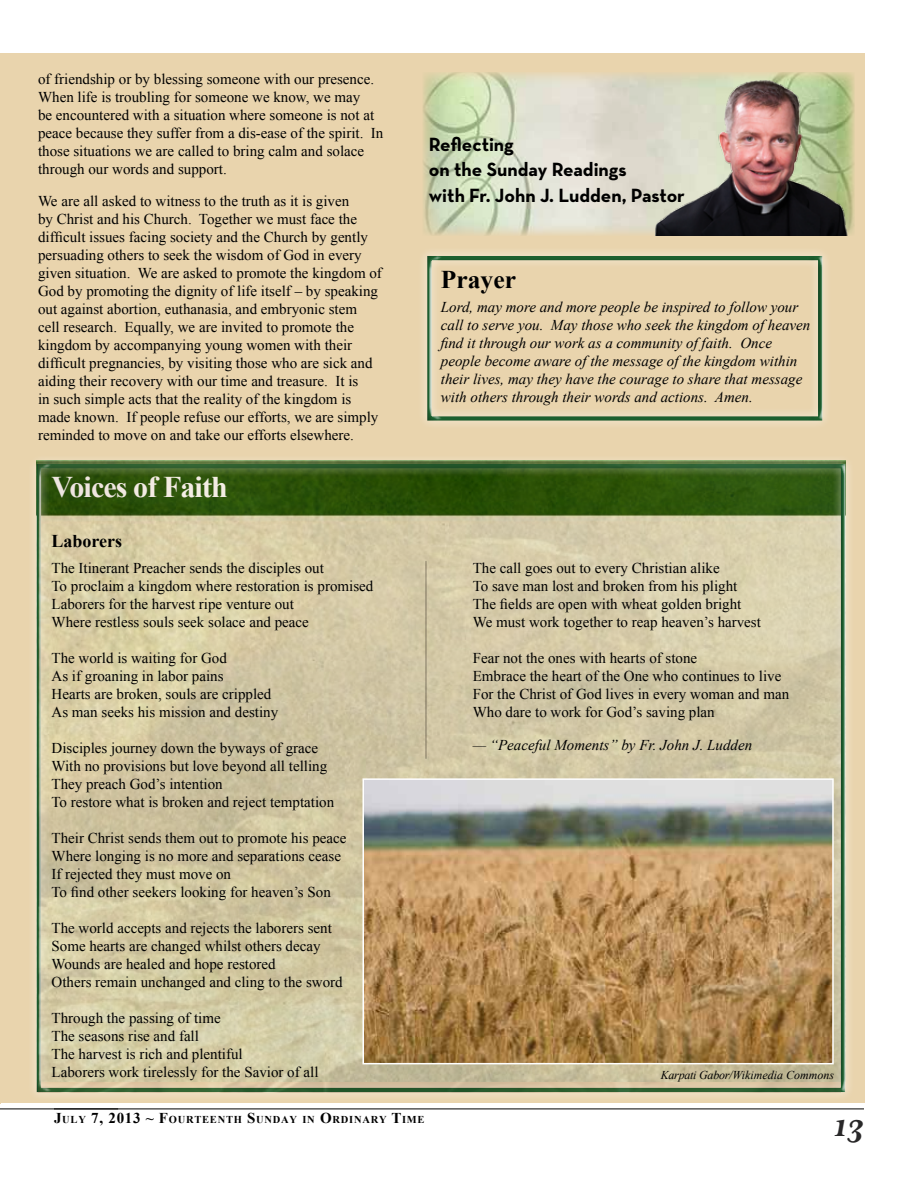
<style>
.page{position:relative;width:918px;height:1188px;background:#fff}
.page>*{position:absolute;margin:0;border:0;box-sizing:border-box;transform-origin:0 0}
.t1{font:italic 700 36px "Mrs Eaves OT";color:#292829}
.t2{font:700 30px "Times New Roman";letter-spacing:-.03em;color:#fff}
.t3{font:700 25.5px "Times New Roman";color:#000}
.t4{font:700 19.5px/25.5px "Neutraface Text";color:#000}
.t5{font:700 18px "Times New Roman";color:#000}
.t6{font:15px/18px "Times New Roman";color:#000}
.t7{font:italic 15px/18px "Times New Roman";color:#000}
.t8{font:italic 12px "Times New Roman";color:#000}
.t9{font:700 10.5px "Times New Roman";letter-spacing:.07em;color:#000}
.s1{font-size:15px}
</style>
<div class="page">
<hr style="left:54px;top:1109px;width:810px;height:1px;background:#000">
<hr style="left:0;top:540px;width:1px;height:563px;background:#e9d4ad">
<img style="left:0;top:53px;width:1px;height:487px">
<div style="left:1px;top:53px;width:864px;height:1050px;background:#e9d4ad"></div>
<hr style="left:0;top:1109px;width:118px;height:1px;background:#000">
<img style="left:423px;top:72px;width:432px;height:163px">
<img style="left:653px;top:80px;width:197px;height:155px">
<div style="left:417px;top:246px;width:415px;height:184px;background:#ebd8b5"></div>
<svg style="left:425px;top:254px;width:396px;height:167px"></svg>
<div style="left:27px;top:454px;width:828px;height:647px;background:#fff;opacity:.75"></div>
<img style="left:38px;top:462px;width:803px;height:631px">
<img style="left:365px;top:781px;width:466px;height:280px">
<div style="left:362px;top:778px;width:472px;height:286px;border:2px solid #fff"></div>
<p class="t6" style="left:38px;top:70px;width:347px">of friendship or by blessing someone with our presence.<br>When life is troubling for someone we know, we may<br>be encountered with a situation where someone is not at peace because they suffer from a dis-ease of the spirit. In those situations we are called to bring calm and solace through our words and support.</p>
<p class="t6" style="left:38px;top:192px;width:345px">We are all asked to witness to the truth as it is given<br>by Christ and his Church. Together we must face the difficult issues facing society and the Church by gently persuading others to seek the wisdom of God in every given situation. We are asked to promote the kingdom of God by promoting the dignity of life itself – by speaking out against abortion, euthanasia, and embryonic stem cell research. Equally, we are invited to promote the kingdom by accompanying young women with their difficult pregnancies, by visiting those who are sick and aiding their recovery with our time and treasure. It is<br>in such simple acts that the reality of the kingdom is made known. If people refuse our efforts, we are simply reminded to move on and take our efforts elsewhere.</p>
<h2 class="t2" style="left:52px;top:466px;width:178px">Voices of Faith</h2>
<p class="t5" style="left:52px;top:529px;width:72px">Laborers</p>
<p class="t6" style="left:52px;top:559px;width:323px">The Itinerant Preacher sends the disciples out<br>To proclaim a kingdom where restoration is promised Laborers for the harvest ripe venture out<br>Where restless souls seek solace and peace</p>
<p class="t6" style="left:52px;top:649px;width:228px">The world is waiting for God<br>As if groaning in labor pains<br>Hearts are broken, souls are crippled<br>As man seeks his mission and destiny</p>
<p class="t6" style="left:52px;top:739px;width:284px">Disciples journey down the byways of grace With no provisions but love beyond all telling They preach God’s intention<br>To restore what is broken and reject temptation</p>
<p class="t6" style="left:52px;top:829px;width:296px">Their Christ sends them out to promote his peace Where longing is no more and separations cease If rejected they must move on<br>To find other seekers looking for heaven’s Son</p>
<p class="t6" style="left:52px;top:919px;width:293px">The world accepts and rejects the laborers sent Some hearts are changed whilst others decay Wounds are healed and hope restored<br>Others remain unchanged and cling to the sword</p>
<p class="t6" style="left:52px;top:1009px;width:269px">Through the passing of time<br>The seasons rise and fall<br>The harvest is rich and plentiful<br>Laborers work tirelessly for the Savior of all</p>
<h3 class="t4" style="left:429px;top:131px;width:258px">Reflecting<br>on the Sunday Readings<br>with Fr. John J. Ludden, Pastor</h3>
<h3 class="t3" style="left:441px;top:262px;width:77px">Prayer</h3>
<p class="t7" style="left:441px;top:298px;width:371px">Lord, may more and more people be inspired to follow your call to serve you. May those who seek the kingdom of heaven find it through our work as a community of faith. Once people become aware of the message of the kingdom within their lives, may they have the courage to share that message with others through their words and actions. Amen.</p>
<p class="t6" style="left:473px;top:558px;width:290px">The call goes out to every Christian alike<br>To save man lost and broken from his plight The fields are open with wheat golden bright We must work together to reap heaven’s harvest</p>
<p class="t6" style="left:473px;top:648px;width:318px">Fear not the ones with hearts of stone<br>Embrace the heart of the One who continues to live For the Christ of God lives in every woman and man Who dare to work for God’s saving plan</p>
<p class="t7" style="left:473px;top:735px;width:281px">— “Peaceful Moments” by Fr. John J. Ludden</p>
<p class="t8" style="left:661px;top:1066px;width:175px">Karpati Gabor/Wikimedia Commons</p>
<p class="t9" style="left:54px;top:1112px;width:371px"><span class="s1">J</span>ULY <span class="s1">7, 2013 ~ F</span>OURTEENTH <span class="s1">S</span>UNDAY IN <span class="s1">O</span>RDINARY <span class="s1">T</span>IME</p>
<h1 class="t1" style="left:834px;top:1106px;width:32px">13</h1>
</div>
